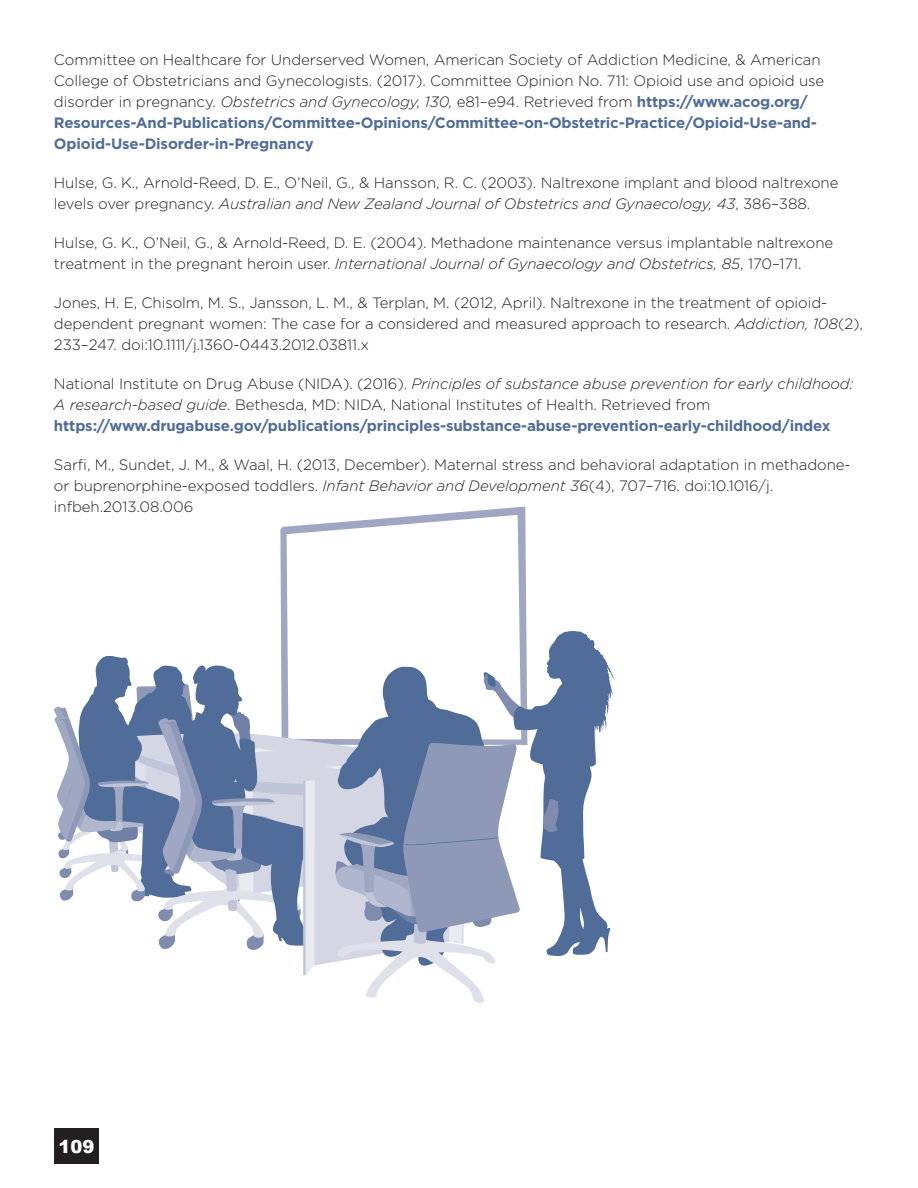
<style>
.page{position:relative;width:918px;height:1188px;background:#fff}
.page>*{position:absolute;margin:0;border:0;box-sizing:border-box;transform-origin:0 0}
.t1{font:900 18px "Arial";color:#fff}
.t2{font:300 15px/21px "Gotham";letter-spacing:-.005em;color:#231f20}
.t3{font:700 15px "Gotham";letter-spacing:-.01em;color:#506d99}
.s1{font-style:italic}
.s2{font-weight:700;color:#506d99}
</style>
<div class="page">
<svg style="left:280px;top:507px;width:247px;height:124px"></svg>
<svg style="left:54px;top:631px;width:560px;height:372px"></svg>
<div style="left:54px;top:1128px;width:45px;height:36px;background:#231f20"></div>
<p class="t2" style="left:54px;top:49px;width:772px">Committee on Healthcare for Underserved Women, American Society of Addiction Medicine, &amp; American College of Obstetricians and Gynecologists. (2017). Committee Opinion No. 711: Opioid use and opioid use disorder in pregnancy. <span class="s1">Obstetrics and Gynecology, 130,</span> e81–e94. Retrieved from <span class="s2">https://www.acog.org/ Resources-And-Publications/Committee-Opinions/Committee-on-Obstetric-Practice/Opioid-Use-and-Opioid-Use-Disorder-in-Pregnancy</span></p>
<p class="t2" style="left:54px;top:172px;width:786px">Hulse, G. K., Arnold-Reed, D. E., O’Neil, G., &amp; Hansson, R. C. (2003). Naltrexone implant and blood naltrexone levels over pregnancy. <span class="s1">Australian and New Zealand Journal of Obstetrics and Gynaecology, 43</span>, 386–388.</p>
<p class="t2" style="left:54px;top:232px;width:781px">Hulse, G. K., O’Neil, G., &amp; Arnold-Reed, D. E. (2004). Methadone maintenance versus implantable naltrexone treatment in the pregnant heroin user. <span class="s1">International Journal of Gynaecology and Obstetrics, 85</span>, 170–171.</p>
<p class="t2" style="left:54px;top:292px;width:811px">Jones, H. E, Chisolm, M. S., Jansson, L. M., &amp; Terplan, M. (2012, April). Naltrexone in the treatment of opioid&shy;dependent pregnant women: The case for a considered and measured approach to research. <span class="s1">Addiction, 108</span>(2),<br>233–247. doi:10.1111/j.1360-0443.2012.03811.x</p>
<p class="t2" style="left:54px;top:373px;width:801px">National Institute on Drug Abuse (NIDA). (2016). <span class="s1">Principles of substance abuse prevention for early childhood:<br>A research-based guide</span>. Bethesda, MD: NIDA, National Institutes of Health. Retrieved from</p>
<p class="t3" style="left:54px;top:417px;width:778px">https://www.drugabuse.gov/publications/principles-substance-abuse-prevention-early-childhood/index</p>
<p class="t2" style="left:54px;top:454px;width:798px">Sarfi, M., Sundet, J. M., &amp; Waal, H. (2013, December). Maternal stress and behavioral adaptation in methadone&shy;or buprenorphine-exposed toddlers. <span class="s1">Infant Behavior and Development 36</span>(4), 707–716. doi:10.1016/j. infbeh.2013.08.006</p>
<p class="t1" style="left:58px;top:1133px;width:38px">109</p>
</div>
